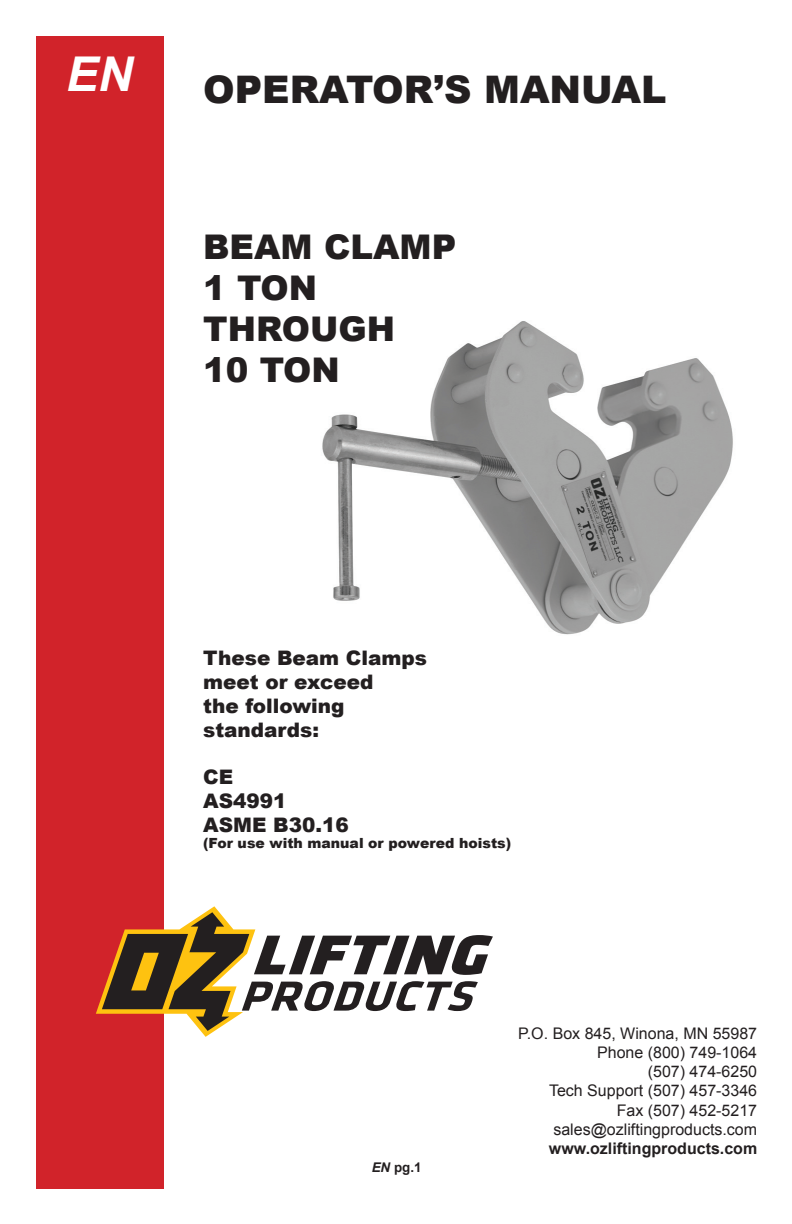
<style>
.page{position:relative;width:792px;height:1224px;background:#fff}
.page>*{position:absolute;margin:0;border:0;box-sizing:border-box;transform-origin:0 0}
.Paragraph{font:italic 700 48px "Arial";color:#fff}
.Cover_Title{font:900 38px "Arial";color:#231f20}
.Cover_Title-2{font:900 34px "Arial";color:#231f20}
.t1{font:900 20px "Arial";color:#231f20}
.Paragraph-2{font:16px/19.2px "Arial";color:#231f20;text-align:right}
.Paragraph-3{font:700 16px "Arial";color:#231f20}
.t2{font:900 14px "Arial";color:#231f20}
.pg_number{font:700 13.4px "Arial";color:#231f20}
.s1{font-style:italic}
</style>
<div class="page">
<img style="left:322px;top:321px;width:411px;height:314px">
<div style="left:36px;top:36px;width:127px;height:1153px;background:#d1232a"></div>
<svg style="left:96px;top:906px;width:397px;height:131px"></svg>
<p class="Paragraph" style="left:66px;top:43px;width:68px">EN</p>
<p class="Cover_Title" style="left:203px;top:62px;width:465px">OPERATOR’S MANUAL</p>
<p class="Cover_Title-2" style="left:203px;top:223px;width:255px">BEAM CLAMP</p>
<p class="Cover_Title-2" style="left:203px;top:263px;width:116px">1 TON</p>
<p class="Cover_Title-2" style="left:203px;top:304px;width:194px">THROUGH</p>
<p class="Cover_Title-2" style="left:203px;top:345px;width:138px">10 TON</p>
<p class="t1" style="left:203px;top:643px;width:225px">These Beam Clamps</p>
<p class="t1" style="left:203px;top:667px;width:172px">meet or exceed</p>
<p class="t1" style="left:203px;top:691px;width:143px">the following</p>
<p class="t1" style="left:203px;top:715px;width:118px">standards:</p>
<p class="t1" style="left:203px;top:762px;width:31px">CE</p>
<p class="t1" style="left:203px;top:786px;width:85px">AS4991</p>
<p class="t1" style="left:203px;top:810px;width:147px">ASME B30.16</p>
<p class="t2" style="left:203px;top:833px;width:310px">(For use with manual or powered hoists)</p>
<p class="pg_number" style="left:372px;top:1159px;width:51px"><span class="s1">EN</span> pg.1</p>
<p class="Paragraph-2" style="left:518px;top:1024px;width:240px">P.O. Box 845, Winona, MN 55987</p>
<p class="Paragraph-2" style="left:597px;top:1043px;width:162px">Phone (800) 749-1064 (507) 474-6250</p>
<p class="Paragraph-2" style="left:549px;top:1081px;width:210px">Tech Support (507) 457-3346</p>
<p class="Paragraph-2" style="left:617px;top:1101px;width:142px">Fax (507) 452-5217</p>
<p class="Paragraph-2" style="left:553px;top:1120px;width:205px">sales@ozliftingproducts.com</p>
<p class="Paragraph-3" style="left:549px;top:1138px;width:210px">www.ozliftingproducts.com</p>
</div>
